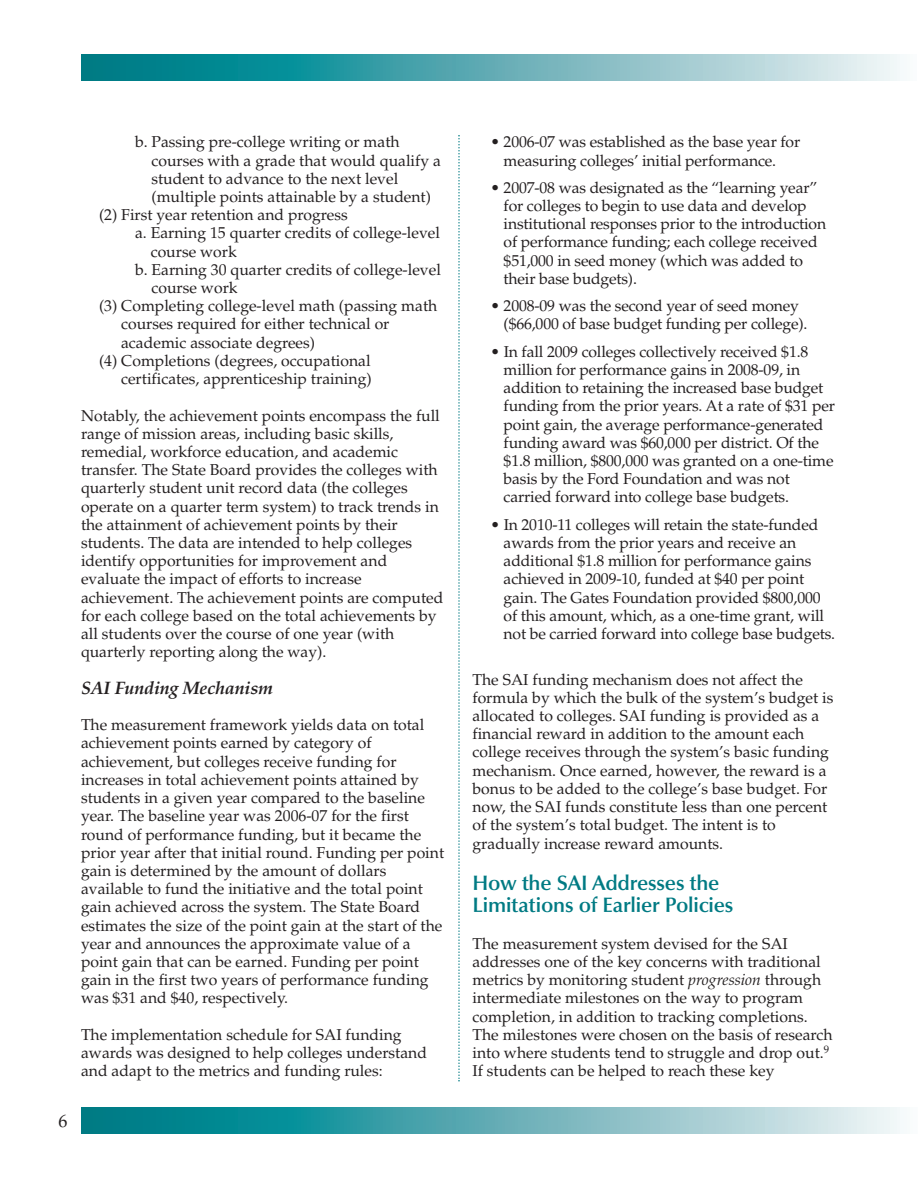
<style>
.page{position:relative;width:918px;height:1188px;background:#fff}
.page>*{position:absolute;margin:0;border:0;box-sizing:border-box;transform-origin:0 0}
.t1{font:600 21px/22.8px "Optima";letter-spacing:-.01em;color:#007a83}
.t2{font:italic 700 18px "Palatino";letter-spacing:-.01em;color:#231f20}
.t3{font:18px "Palatino";color:#231f20}
.t4{font:15.75px/18.3px "Palatino";color:#231f20}
.s1{font-style:italic}
</style>
<div class="page">
<svg style="left:81px;top:54px;width:819px;height:27px;background:#62b0b7"></svg>
<svg style="left:81px;top:1107px;width:819px;height:27px;background:#62b0b7"></svg>
<svg style="left:458px;top:135px;width:2px;height:947px"></svg>
<p class="t3" style="left:58px;top:1114px;width:10px">6</p>
<p class="t4" style="left:135px;top:135px;width:266px">b. Passing pre-college writing or math</p>
<p class="t4" style="left:151px;top:153px;width:291px">courses with a grade that would qualify a</p>
<p class="t4" style="left:151px;top:171px;width:248px">student to advance to the next level</p>
<p class="t4" style="left:151px;top:189px;width:281px">(multiple points attainable by a student)</p>
<p class="t4" style="left:99px;top:207px;width:250px">(2) First year retention and progress</p>
<p class="t4" style="left:135px;top:226px;width:307px">a. Earning 15 quarter credits of college-level</p>
<p class="t4" style="left:151px;top:244px;width:88px">course work</p>
<p class="t4" style="left:135px;top:262px;width:307px">b. Earning 30 quarter credits of college-level</p>
<p class="t4" style="left:151px;top:280px;width:88px">course work</p>
<p class="t4" style="left:99px;top:299px;width:340px">(3) Completing college-level math (passing math</p>
<p class="t4" style="left:121px;top:317px;width:270px">courses required for either technical or</p>
<p class="t4" style="left:121px;top:335px;width:195px">academic associate degrees)</p>
<p class="t4" style="left:99px;top:353px;width:273px">(4) Completions (degrees, occupational</p>
<p class="t4" style="left:121px;top:371px;width:252px">certificates, apprenticeship training)</p>
<p class="t4" style="left:81px;top:408px;width:364px">Notably, the achievement points encompass the full range of mission areas, including basic skills, remedial, workforce education, and academic transfer. The State Board provides the colleges with quarterly student unit record data (the colleges operate on a quarter term system) to track trends in the attainment of achievement points by their students. The data are intended to help colleges identify opportunities for improvement and evaluate the impact of efforts to increase achievement. The achievement points are computed for each college based on the total achievements by all students over the course of one year (with quarterly reporting along the way).</p>
<p class="t2" style="left:81px;top:681px;width:194px">SAI Funding Mechanism</p>
<p class="t4" style="left:81px;top:718px;width:365px">The measurement framework yields data on total achievement points earned by category of achievement, but colleges receive funding for increases in total achievement points attained by students in a given year compared to the baseline year. The baseline year was 2006-07 for the first round of performance funding, but it became the prior year after that initial round. Funding per point gain is determined by the amount of dollars available to fund the initiative and the total point gain achieved across the system. The State Board estimates the size of the point gain at the start of the year and announces the approximate value of a point gain that can be earned. Funding per point gain in the first two years of performance funding was $31 and $40, respectively.</p>
<p class="t4" style="left:81px;top:1027px;width:348px">The implementation schedule for SAI funding awards was designed to help colleges understand and adapt to the metrics and funding rules:</p>
<p class="t4" style="left:504px;top:135px;width:298px;text-indent:-13px">• 2006-07 was established as the base year for measuring colleges’ initial performance.</p>
<p class="t4" style="left:504px;top:180px;width:324px;text-indent:-13px">• 2007-08 was designated as the “learning year” for colleges to begin to use data and develop institutional responses prior to the introduction of performance funding; each college received $51,000 in seed money (which was added to their base budgets).</p>
<p class="t4" style="left:504px;top:298px;width:305px;text-indent:-13px">• 2008-09 was the second year of seed money ($66,000 of base budget funding per college).</p>
<p class="t4" style="left:504px;top:344px;width:333px;text-indent:-13px">• In fall 2009 colleges collectively received $1.8 million for performance gains in 2008-09, in addition to retaining the increased base budget funding from the prior years. At a rate of $31 per point gain, the average performance-generated funding award was $60,000 per district. Of the $1.8 million, $800,000 was granted on a one-time basis by the Ford Foundation and was not carried forward into college base budgets.</p>
<p class="t4" style="left:504px;top:517px;width:333px;text-indent:-13px">• In 2010-11 colleges will retain the state-funded awards from the prior years and receive an additional $1.8 million for performance gains achieved in 2009-10, funded at $40 per point gain. The Gates Foundation provided $800,000 of this amount, which, as a one-time grant, will not be carried forward into college base budgets.</p>
<p class="t4" style="left:473px;top:672px;width:362px">The SAI funding mechanism does not affect the formula by which the bulk of the system’s budget is allocated to colleges. SAI funding is provided as a financial reward in addition to the amount each college receives through the system’s basic funding mechanism. Once earned, however, the reward is a bonus to be added to the college’s base budget. For now, the SAI funds constitute less than one percent of the system’s total budget. The intent is to gradually increase reward amounts.</p>
<h1 class="t1" style="left:473px;top:873px;width:262px">How the SAI Addresses the<br>Limitations of Earlier Policies</h1>
<p class="t4" style="left:473px;top:936px;width:362px">The measurement system devised for the SAI addresses one of the key concerns with traditional metrics by monitoring student <span class="s1">progression</span> through intermediate milestones on the way to program completion, in addition to tracking completions.<br>The milestones were chosen on the basis of research into where students tend to struggle and drop out.<sup>9<br></sup>If students can be helped to reach these key</p>
</div>
